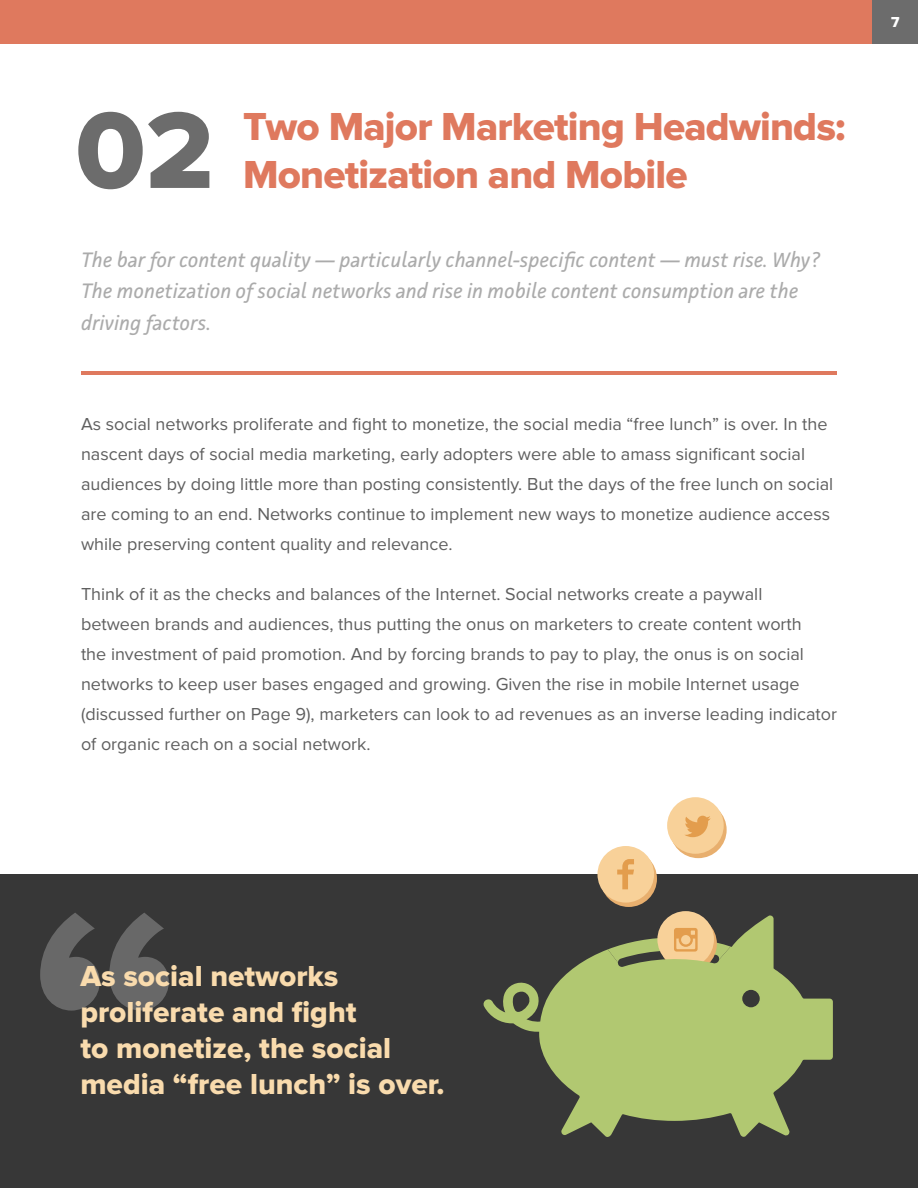
<style>
.page{position:relative;width:918px;height:1188px;background:#fff}
.page>*{position:absolute;margin:0;border:0;box-sizing:border-box;transform-origin:0 0}
.t1{font:307.2px "Proxima Nova Extrabld";color:#fff}
.t2{font:112.5px "Proxima Nova Extrabld";color:#6c6c6c}
.t3{font:40.5px "Proxima Nova Extrabld";letter-spacing:-.02em;color:#df795e}
.t4{font:30px/36px "Proxima Nova Extrabld";color:#f9dbad}
.t5{font:italic 21px/31.5px "Facit";color:#ababab}
.t6{font:18px/30px "Proxima Nova";color:#5f5f5f}
.t7{font:15px "Proxima Nova Extrabld";color:#fff}
</style>
<div class="page">
<div style="left:0;top:0;width:918px;height:44px;background:#df795e"></div>
<div style="left:873px;top:0;width:45px;height:44px;background:#6c6c6c"></div>
<div style="left:0;top:875px;width:918px;height:313px;background:#373737"></div>
<div style="left:657px;top:911px;width:57px;height:57px;background:#f8d199;border-radius:50%"></div>
<svg style="left:483px;top:915px;width:350px;height:222px;fill:#b1c871"></svg>
<hr style="left:81px;top:371px;width:756px;height:4px;background:#df795e">
<div style="left:670px;top:802px;width:57px;height:56px;background:#e8af6e;border-radius:50%"></div>
<div style="left:667px;top:797px;width:57px;height:57px;background:#f8d199;border-radius:50%"></div>
<svg style="left:685px;top:816px;width:26px;height:21px"></svg>
<div style="left:600px;top:850px;width:57px;height:57px;background:#e8af6e;border-radius:50%"></div>
<div style="left:597px;top:846px;width:57px;height:57px;background:#f8d199;border-radius:50%"></div>
<svg style="left:617px;top:859px;width:17px;height:30px"></svg>
<h2 class="t2" style="left:75px;top:86px;width:140px">02</h2>
<h3 class="t3" style="left:243px;top:103px;width:604px">Two Major Marketing Headwinds:</h3>
<h3 class="t3" style="left:243px;top:151px;width:446px">Monetization and Mobile</h3>
<p class="t5" style="left:81px;top:243px;width:741px">The bar for content quality — particularly channel-specific content — must rise. Why?<br>The monetization of social networks and rise in mobile content consumption are the driving factors.</p>
<p class="t6" style="left:81px;top:409px;width:754px">As social networks proliferate and fight to monetize, the social media “free lunch” is over. In the nascent days of social media marketing, early adopters were able to amass significant social audiences by doing little more than posting consistently. But the days of the free lunch on social are coming to an end. Networks continue to implement new ways to monetize audience access while preserving content quality and relevance.</p>
<p class="t6" style="left:81px;top:580px;width:758px">Think of it as the checks and balances of the Internet. Social networks create a paywall<br>between brands and audiences, thus putting the onus on marketers to create content worth<br>the investment of paid promotion. And by forcing brands to pay to play, the onus is on social networks to keep user bases engaged and growing. Given the rise in mobile Internet usage (discussed further on Page 9), marketers can look to ad revenues as an inverse leading indicator of organic reach on a social network.</p>
<p class="t7" style="left:891px;top:13px;width:10px">7</p>
<h1 class="t1" style="left:30px;top:842px;width:153px">“</h1>
<h3 class="t4" style="left:80px;top:960px;width:366px">As social networks proliferate and fight<br>to monetize, the social media “free lunch” is over.</h3>
</div>
